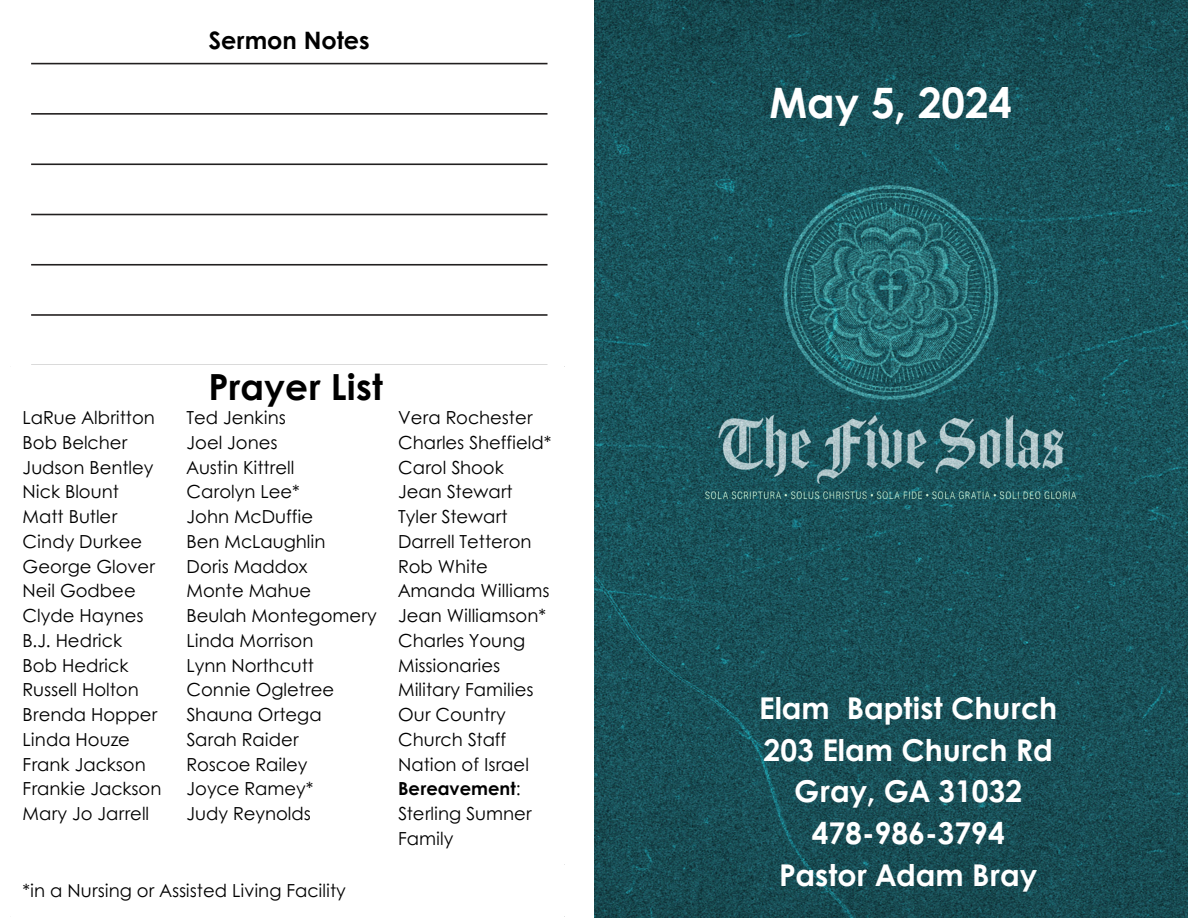
<style>
.page{position:relative;width:1188px;height:918px;background:#fff}
.page>*{position:absolute;margin:0;border:0;box-sizing:border-box;transform-origin:0 0}
.t1{font:700 42px "Century Gothic";color:#fff}
.t2{font:700 36px "Century Gothic";color:#000}
.t3{font:700 30px/41.7px "Century Gothic";color:#fff;text-align:center}
.t4{font:700 24px "Century Gothic";color:#000}
.t5{font:18px/24.8px "Century Gothic";color:#000}
.t6{font:700 18px "Century Gothic";color:#000}
.s1{font-weight:400}
</style>
<div class="page">
<hr style="left:31px;top:63px;width:517px;height:1px;background:#221f1f">
<hr style="left:31px;top:113px;width:517px;height:2px;background:#221f1f">
<hr style="left:31px;top:163px;width:517px;height:2px;background:#221f1f">
<hr style="left:31px;top:214px;width:517px;height:1px;background:#221f1f">
<hr style="left:31px;top:264px;width:517px;height:2px;background:#221f1f">
<hr style="left:31px;top:314px;width:517px;height:2px;background:#221f1f">
<hr style="left:31px;top:415px;width:517px;height:1px;background:#221f1f">
<hr style="left:31px;top:465px;width:517px;height:1px;background:#221f1f">
<hr style="left:31px;top:516px;width:517px;height:1px;background:#221f1f">
<hr style="left:174px;top:368px;width:4px;height:495px;background:#fff">
<hr style="left:386px;top:368px;width:3px;height:495px;background:#fff">
<svg style="left:31px;top:364px;width:517px;height:1px"></svg>
<img style="left:594px;top:0;width:594px;height:918px">
<h2 class="t4" style="left:209px;top:22px;width:163px">Sermon Notes</h2>
<p class="t5" style="left:23px;top:404px;width:134px">LaRue Albritton</p>
<p class="t5" style="left:23px;top:429px;width:106px">Bob Belcher</p>
<p class="t5" style="left:23px;top:454px;width:132px">Judson Bentley</p>
<p class="t5" style="left:23px;top:479px;width:98px">Nick Blount</p>
<p class="t5" style="left:23px;top:503px;width:96px">Matt Butler</p>
<p class="t5" style="left:23px;top:528px;width:121px">Cindy Durkee</p>
<p class="t5" style="left:23px;top:553px;width:134px">George Glover</p>
<p class="t5" style="left:23px;top:578px;width:115px">Neil Godbee</p>
<p class="t5" style="left:23px;top:602px;width:122px">Clyde Haynes</p>
<p class="t5" style="left:23px;top:627px;width:101px">B.J. Hedrick</p>
<p class="t5" style="left:23px;top:652px;width:107px">Bob Hedrick</p>
<p class="t5" style="left:23px;top:677px;width:118px">Russell Holton</p>
<p class="t5" style="left:23px;top:701px;width:136px">Brenda Hopper</p>
<p class="t5" style="left:23px;top:726px;width:109px">Linda Houze</p>
<p class="t5" style="left:23px;top:751px;width:125px">Frank Jackson</p>
<p class="t5" style="left:23px;top:776px;width:140px">Frankie Jackson</p>
<p class="t5" style="left:23px;top:800px;width:128px">Mary Jo Jarrell</p>
<p class="t2" style="left:209px;top:360px;width:176px">Prayer List</p>
<p class="t5" style="left:187px;top:404px;width:101px">Ted Jenkins</p>
<p class="t5" style="left:187px;top:429px;width:92px">Joel Jones</p>
<p class="t5" style="left:187px;top:454px;width:109px">Austin Kittrell</p>
<p class="t5" style="left:187px;top:479px;width:115px">Carolyn Lee*</p>
<p class="t5" style="left:187px;top:503px;width:128px">John McDuffie</p>
<p class="t5" style="left:187px;top:528px;width:141px">Ben McLaughlin</p>
<p class="t5" style="left:187px;top:553px;width:123px">Doris Maddox</p>
<p class="t5" style="left:187px;top:578px;width:126px">Monte Mahue</p>
<p class="t5" style="left:187px;top:602px;width:192px">Beulah Montegomery</p>
<p class="t5" style="left:187px;top:627px;width:128px">Linda Morrison</p>
<p class="t5" style="left:187px;top:652px;width:129px">Lynn Northcutt</p>
<p class="t5" style="left:187px;top:677px;width:149px">Connie Ogletree</p>
<p class="t5" style="left:187px;top:701px;width:137px">Shauna Ortega</p>
<p class="t5" style="left:187px;top:726px;width:114px">Sarah Raider</p>
<p class="t5" style="left:187px;top:751px;width:122px">Roscoe Railey</p>
<p class="t5" style="left:187px;top:776px;width:128px">Joyce Ramey*</p>
<p class="t5" style="left:187px;top:800px;width:126px">Judy Reynolds</p>
<p class="t5" style="left:23px;top:877px;width:325px">*in a Nursing or Assisted Living Facility</p>
<p class="t5" style="left:398px;top:404px;width:136px">Vera Rochester</p>
<p class="t5" style="left:398px;top:429px;width:155px">Charles Sheffield*</p>
<p class="t5" style="left:398px;top:454px;width:107px">Carol Shook</p>
<p class="t5" style="left:398px;top:479px;width:116px">Jean Stewart</p>
<p class="t5" style="left:398px;top:503px;width:111px">Tyler Stewart</p>
<p class="t5" style="left:398px;top:528px;width:135px">Darrell Tetteron</p>
<p class="t5" style="left:398px;top:553px;width:91px">Rob White</p>
<p class="t5" style="left:398px;top:578px;width:153px">Amanda Williams</p>
<p class="t5" style="left:398px;top:602px;width:149px">Jean Williamson*</p>
<p class="t5" style="left:398px;top:627px;width:129px">Charles Young</p>
<p class="t5" style="left:398px;top:652px;width:104px">Missionaries</p>
<p class="t5" style="left:398px;top:677px;width:137px">Military Families</p>
<p class="t5" style="left:398px;top:701px;width:109px">Our Country</p>
<p class="t5" style="left:398px;top:726px;width:110px">Church Staff</p>
<p class="t5" style="left:398px;top:751px;width:132px">Nation of Israel</p>
<p class="t6" style="left:398px;top:775px;width:124px">Bereavement<span class="s1">:</span></p>
<p class="t5" style="left:398px;top:800px;width:135px">Sterling Sumner<br>Family</p>
<p class="t1" style="left:770px;top:71px;width:244px">May 5, 2024</p>
<h1 class="t3" style="left:759px;top:686px;width:300px">Elam Baptist Church<br>203 Elam Church Rd<br>Gray, GA 31032<br>478-986-3794<br>Pastor Adam Bray</h1>
</div>
